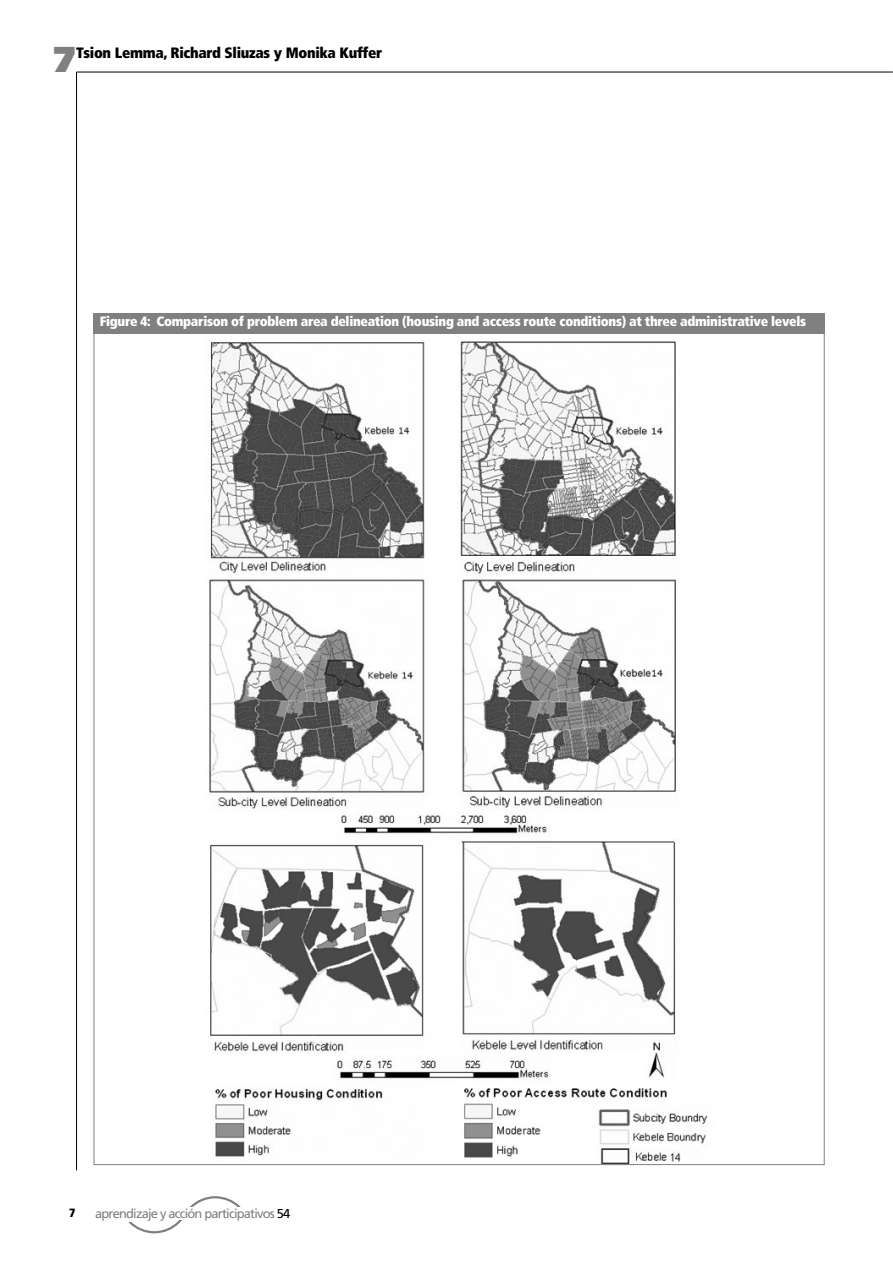
<style>
.page{position:relative;width:893px;height:1263px;background:#fff}
.page>*{position:absolute;margin:0;border:0;box-sizing:border-box;transform-origin:0 0}
.t1{font:900 36px "Frutiger";color:#808080}
.t2{font:900 condensed 15px "Frutiger";letter-spacing:-.02em;color:#000}
.t3{font:900 condensed 13.5px "Frutiger";letter-spacing:-.02em;color:#fff}
.t4{font:12.9px "Frutiger";letter-spacing:-.06em;color:#808080}
.t5{font:900 condensed 12px "Frutiger";color:#000}
.s1{color:#000}
</style>
<div class="page">
<hr style="left:77px;top:72px;width:816px;height:1px;background:#000">
<hr style="left:76px;top:72px;width:1px;height:1098px;background:#000">
<svg style="left:128px;top:1196px;width:113px;height:38px"></svg>
<hr style="left:238px;top:1207px;width:10px;height:4px;background:#fff">
<div style="left:184px;top:1207px;width:10px;height:7px;background:#fff"></div>
<hr style="left:176px;top:1216px;width:10px;height:4px;background:#fff">
<div style="left:124px;top:1216px;width:11px;height:6px;background:#fff"></div>
<img style="left:209px;top:341px;width:499px;height:822px">
<div style="left:94px;top:313px;width:731px;height:21px;background:#808080"></div>
<p class="t2" style="left:76px;top:47px;width:308px">Tsion Lemma, Richard Sliuzas y Monika Kuffer</p>
<h1 class="t1" style="left:54px;top:45px;width:23px">7</h1>
<p class="t3" style="left:100px;top:316px;width:708px">Figure 4: Comparison of problem area delineation (housing and access route conditions) at three administrative levels</p>
<p class="t5" style="left:69px;top:1208px;width:8px">7</p>
<p class="t4" style="left:95px;top:1208px;width:197px">aprendizaje y acción participativos <span class="s1">54</span></p>
</div>
